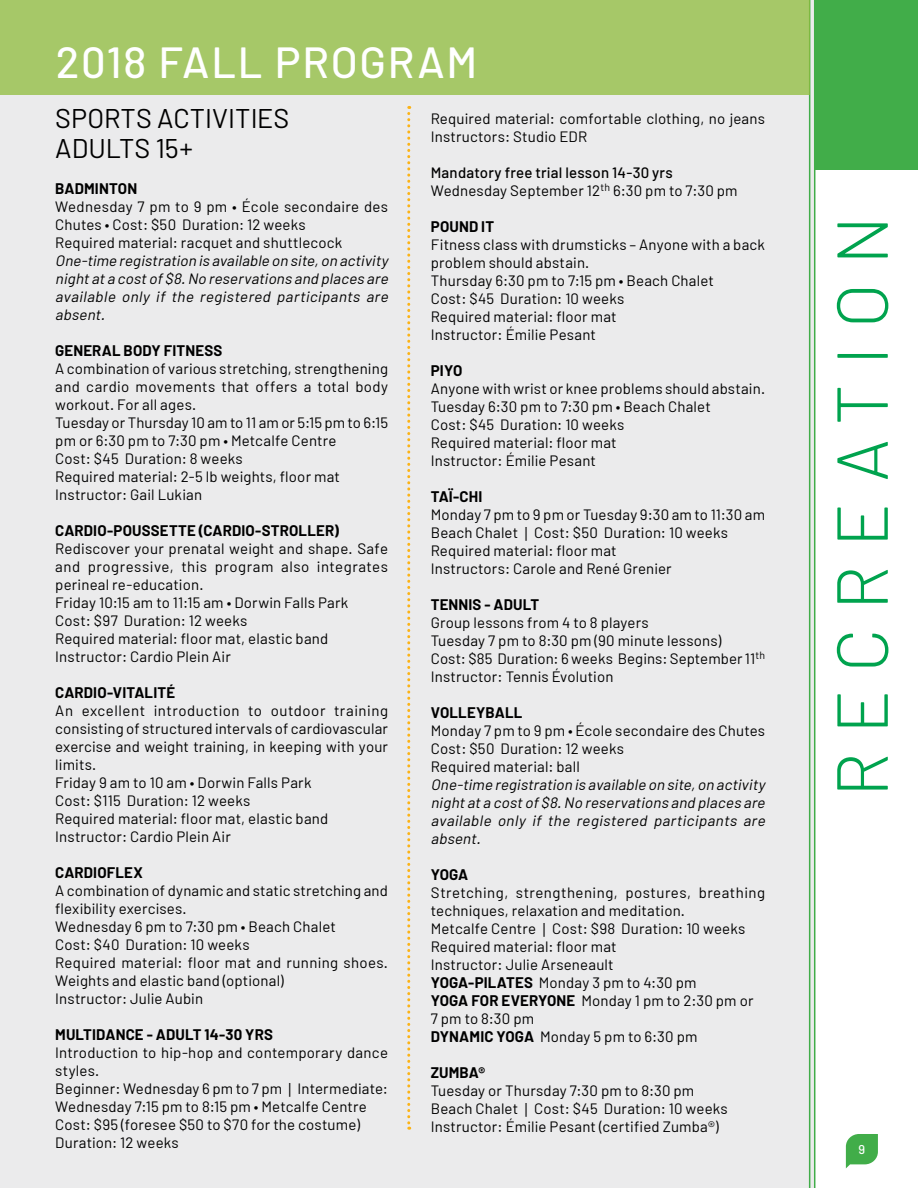
<style>
.page{position:relative;width:918px;height:1188px;background:#ebebec}
.page>*{position:absolute;margin:0;border:0;box-sizing:border-box;transform-origin:0 0}
.t1{font:300 72px "Barlow";letter-spacing:.255em;color:#00a34e}
.t2{font:500 43.5px "Barlow";letter-spacing:.04em;color:#fff}
.t3{font:27px/30px "Barlow";color:#000}
.t4{font:15px/18px "Barlow";letter-spacing:.01em;color:#000}
.t5{font:italic 15px/18px "Barlow";color:#000;text-align:justify}
.t6{font:700 15px "Barlow";letter-spacing:.01em;color:#000}
.t7{font:500 12.75px "Barlow";color:#fff}
.s1{font-family:"Century Gothic"}
.s2{font-weight:500}
.s3{font-weight:700}
</style>
<div class="page">
<div style="left:815px;top:169px;width:103px;height:1019px;background:#fff"></div>
<div style="left:816px;top:0;width:102px;height:169px;background:#41ad49"></div>
<svg style="left:846px;top:1134px;width:32px;height:34px"></svg>
<hr style="left:809px;top:0;width:1px;height:1188px;background:#41ad49">
<hr style="left:814px;top:0;width:1px;height:1188px;background:#41ad49">
<div style="left:0;top:0;width:810px;height:95px;background:#a6c868"></div>
<svg style="left:407px;top:106px;width:3px;height:1024px"></svg>
<h2 class="t2" style="left:56px;top:35px;width:423px">2018 FALL PROGRAM</h2>
<h3 class="t3" style="left:55px;top:102px;width:236px">SPORTS ACTIVITIES<br>ADULTS 15+</h3>
<p class="t6" style="left:55px;top:179px;width:84px">BADMINTON</p>
<p class="t4" style="left:55px;top:197px;width:334px">Wednesday 7 pm to 9 pm • École secondaire des<br>Chutes • Cost: $50 Duration: 12 weeks<br>Required material: racquet and shuttlecock</p>
<p class="t5" style="left:55px;top:251px;width:337px">One-time registration is available on site,on activity nightata costof$8.No reservations and places are available only if the registered participants are absent.</p>
<p class="t6" style="left:55px;top:341px;width:169px">GENERAL BODY FITNESS</p>
<p class="t4" style="left:55px;top:359px;width:334px">A combination of various stretching, strengthening and cardio movements that offers a total body workout. For all ages.<br>Tuesday or Thursday 10 am to 11 am or 5:15 pm to 6:15 pm or 6:30 pm to 7:30 pm • Metcalfe Centre<br>Cost: $45 Duration: 8 weeks<br>Required material: 2-5 lb weights, floor mat Instructor: Gail Lukian</p>
<p class="t6" style="left:55px;top:521px;width:285px">CARDIO-POUSSETTE (CARDIO-STROLLER)</p>
<p class="t4" style="left:55px;top:539px;width:334px">Rediscover your prenatal weight and shape. Safe and progressive, this program also integrates perineal re-education.<br>Friday 10:15 am to 11:15 am • Dorwin Falls Park<br>Cost: $97 Duration: 12 weeks<br>Required material: floor mat, elastic band Instructor: Cardio Plein Air</p>
<p class="t6" style="left:55px;top:683px;width:121px">CARDIO-VITALITÉ</p>
<p class="t4" style="left:55px;top:701px;width:334px">An excellent introduction to outdoor training consisting of structured intervals of cardiovascular exercise and weight training, in keeping with your limits.<br>Friday 9 am to 10 am • Dorwin Falls Park<br>Cost: $115 Duration: 12 weeks<br>Required material: floor mat, elastic band Instructor: Cardio Plein Air</p>
<p class="t6" style="left:55px;top:863px;width:89px">CARDIOFLEX</p>
<p class="t4" style="left:55px;top:881px;width:334px">A combination of dynamic and static stretching and flexibility exercises.<br>Wednesday 6 pm to 7:30 pm • Beach Chalet<br>Cost: $40 Duration: 10 weeks<br>Required material: floor mat and running shoes.<br>Weights and elastic band (optional)<br>Instructor: Julie Aubin</p>
<p class="t6" style="left:55px;top:1025px;width:219px">MULTIDANCE - ADULT 14-30 YRS</p>
<p class="t4" style="left:55px;top:1043px;width:334px">Introduction to hip-hop and contemporary dance styles.<br>Beginner: Wednesday 6 pm to 7 pm <span class="s1">|</span> Intermediate:<br>Wednesday 7:15 pm to 8:15 pm • Metcalfe Centre Cost: $95 (foresee $50 to $70 for the costume)<br>Duration: 12 weeks</p>
<p class="t4" style="left:431px;top:110px;width:336px">Required material: comfortable clothing, no jeans<br>Instructors: Studio EDR</p>
<p class="t4" style="left:431px;top:164px;width:308px"><span class="s2">Mandatory free trial lesson 14-30 yrs<br></span>Wednesday September 12<sup>th</sup> 6:30 pm to 7:30 pm</p>
<p class="t6" style="left:431px;top:218px;width:65px">POUND IT</p>
<p class="t4" style="left:431px;top:236px;width:336px">Fitness class with drumsticks – Anyone with a back problem should abstain.<br>Thursday 6:30 pm to 7:15 pm • Beach Chalet<br>Cost: $45 Duration: 10 weeks<br>Required material: floor mat<br>Instructor: Émilie Pesant</p>
<p class="t6" style="left:431px;top:362px;width:33px">PIYO</p>
<p class="t4" style="left:431px;top:380px;width:336px">Anyone with wrist or knee problems should abstain.<br>Tuesday 6:30 pm to 7:30 pm • Beach Chalet<br>Cost: $45 Duration: 10 weeks<br>Required material: floor mat<br>Instructor: Émilie Pesant</p>
<p class="t6" style="left:431px;top:488px;width:53px">TAÏ-CHI</p>
<p class="t4" style="left:431px;top:506px;width:336px">Monday 7 pm to 9 pm or Tuesday 9:30 am to 11:30 am Beach Chalet <span class="s1">|</span> Cost: $50 Duration: 10 weeks Required material: floor mat<br>Instructors: Carole and René Grenier</p>
<p class="t6" style="left:431px;top:596px;width:110px">TENNIS - ADULT</p>
<p class="t4" style="left:431px;top:614px;width:336px">Group lessons from 4 to 8 players<br>Tuesday 7 pm to 8:30 pm (90 minute lessons)<br>Cost: $85 Duration: 6 weeks Begins: September 11<sup>th </sup>Instructor: Tennis Évolution</p>
<p class="t6" style="left:431px;top:704px;width:93px">VOLLEYBALL</p>
<p class="t4" style="left:431px;top:722px;width:336px">Monday 7 pm to 9 pm • École secondaire des Chutes<br>Cost: $50 Duration: 12 weeks<br>Required material: ball</p>
<p class="t5" style="left:431px;top:776px;width:339px">One-time registration is available on site,on activity nightata costof$8.No reservations and places are available only if the registered participants are absent.</p>
<p class="t6" style="left:431px;top:866px;width:39px">YOGA</p>
<p class="t4" style="left:431px;top:884px;width:336px">Stretching, strengthening, postures, breathing techniques, relaxation and meditation.<br>Metcalfe Centre <span class="s1">|</span> Cost: $98 Duration: 10 weeks Required material: floor mat<br>Instructor: Julie Arseneault<br><span class="s3">YOGA-PILATES</span> Monday 3 pm to 4:30 pm<br><span class="s3">YOGA FOR EVERYONE</span> Monday 1 pm to 2:30 pm or<br>7 pm to 8:30 pm<br><span class="s3">DYNAMIC YOGA</span> Monday 5 pm to 6:30 pm</p>
<p class="t6" style="left:431px;top:1064px;width:56px">ZUMBA®</p>
<p class="t4" style="left:431px;top:1082px;width:299px">Tuesday or Thursday 7:30 pm to 8:30 pm<br>Beach Chalet <span class="s1">|</span> Cost: $45 Duration: 10 weeks<br>Instructor: Émilie Pesant (certified Zumba®)</p>
<h1 class="t1" style="left:817px;top:797px;width:582px;rotate:-90deg">RECREATION</h1>
<p class="t7" style="left:859px;top:1141px;width:8px">9</p>
</div>
